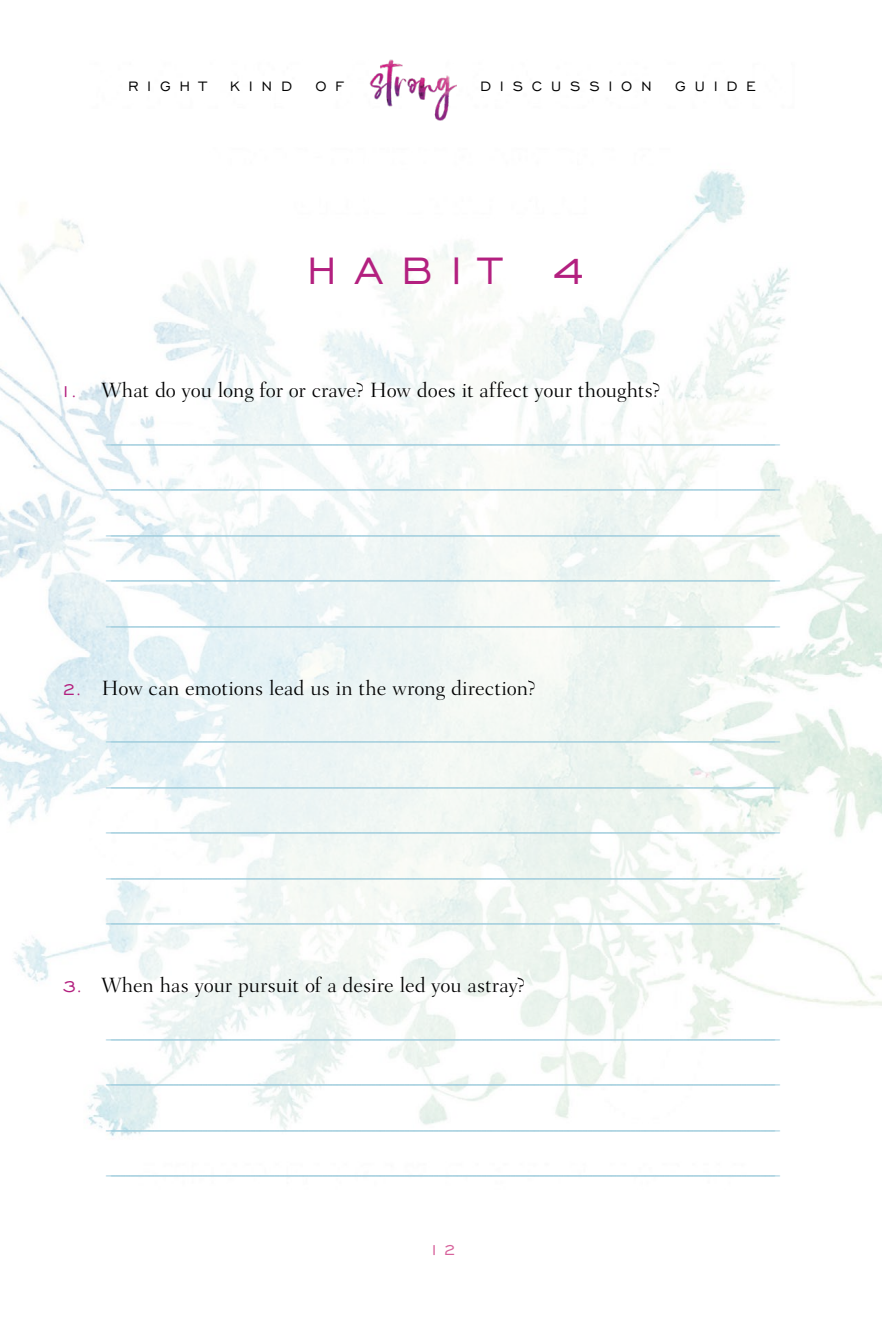
<style>
.page{position:relative;width:882px;height:1323px;background:#fff}
.page>*{position:absolute;margin:0;border:0;box-sizing:border-box;transform-origin:0 0}
.Chapter{font:49px "Engravers Gothic BT";letter-spacing:.36em;color:#b3207f}
.t1{font:300 21px "Fairfield LT Std";color:#000}
.Lines{font:300 19.25px "Fairfield LT Std";color:#a0cddd}
.t2{font:19.25px "Engravers Gothic BT";color:#d7619b}
.t3{font:17.5px "Engravers Gothic BT";letter-spacing:.5em;color:#000}
.s1{font-family:"Engravers Gothic BT";font-weight:400;color:#b3207f}
</style>
<div class="page">
<div style="left:0;top:24px;width:882px;height:1174px;background:#fff;opacity:.5"></div>
<img style="left:367px;top:60px;width:90px;height:60px">
<p class="t3" style="left:128px;top:76px;width:80px">RIGHT</p>
<p class="t3" style="left:230px;top:76px;width:64px">KIND</p>
<p class="t3" style="left:315px;top:76px;width:30px">O F</p>
<p class="t3" style="left:480px;top:76px;width:173px">DISCUSSION</p>
<p class="t3" style="left:675px;top:76px;width:82px">GUIDE</p>
<p class="Chapter" style="left:307px;top:243px;width:279px">HABIT 4</p>
<p class="t1" style="left:59px;top:378px;width:603px"><span class="s1">1.</span> What do you long for or crave? How does it affect your thoughts?</p>
<p class="Lines" style="left:106px;top:425px;width:675px">___________________________________________________________________________________________________________________________________________</p>
<p class="Lines" style="left:106px;top:471px;width:675px">___________________________________________________________________________________________________________________________________________</p>
<p class="Lines" style="left:106px;top:516px;width:675px">___________________________________________________________________________________________________________________________________________</p>
<p class="Lines" style="left:106px;top:562px;width:675px">___________________________________________________________________________________________________________________________________________</p>
<p class="Lines" style="left:106px;top:607px;width:675px">___________________________________________________________________________________________________________________________________________</p>
<p class="t1" style="left:62px;top:676px;width:476px"><span class="s1">2.</span> How can emotions lead us in the wrong direction?</p>
<p class="Lines" style="left:106px;top:723px;width:675px">___________________________________________________________________________________________________________________________________________</p>
<p class="Lines" style="left:106px;top:768px;width:675px">___________________________________________________________________________________________________________________________________________</p>
<p class="Lines" style="left:106px;top:814px;width:675px">___________________________________________________________________________________________________________________________________________</p>
<p class="Lines" style="left:106px;top:859px;width:675px">___________________________________________________________________________________________________________________________________________</p>
<p class="Lines" style="left:106px;top:905px;width:675px">___________________________________________________________________________________________________________________________________________</p>
<p class="t1" style="left:62px;top:973px;width:465px"><span class="s1">3.</span> When has your pursuit of a desire led you astray?</p>
<p class="Lines" style="left:106px;top:1020px;width:675px">___________________________________________________________________________________________________________________________________________</p>
<p class="Lines" style="left:106px;top:1066px;width:675px">___________________________________________________________________________________________________________________________________________</p>
<p class="Lines" style="left:106px;top:1111px;width:675px">___________________________________________________________________________________________________________________________________________</p>
<p class="Lines" style="left:106px;top:1157px;width:675px">___________________________________________________________________________________________________________________________________________</p>
<p class="t2" style="left:428px;top:1239px;width:30px">12</p>
</div>
